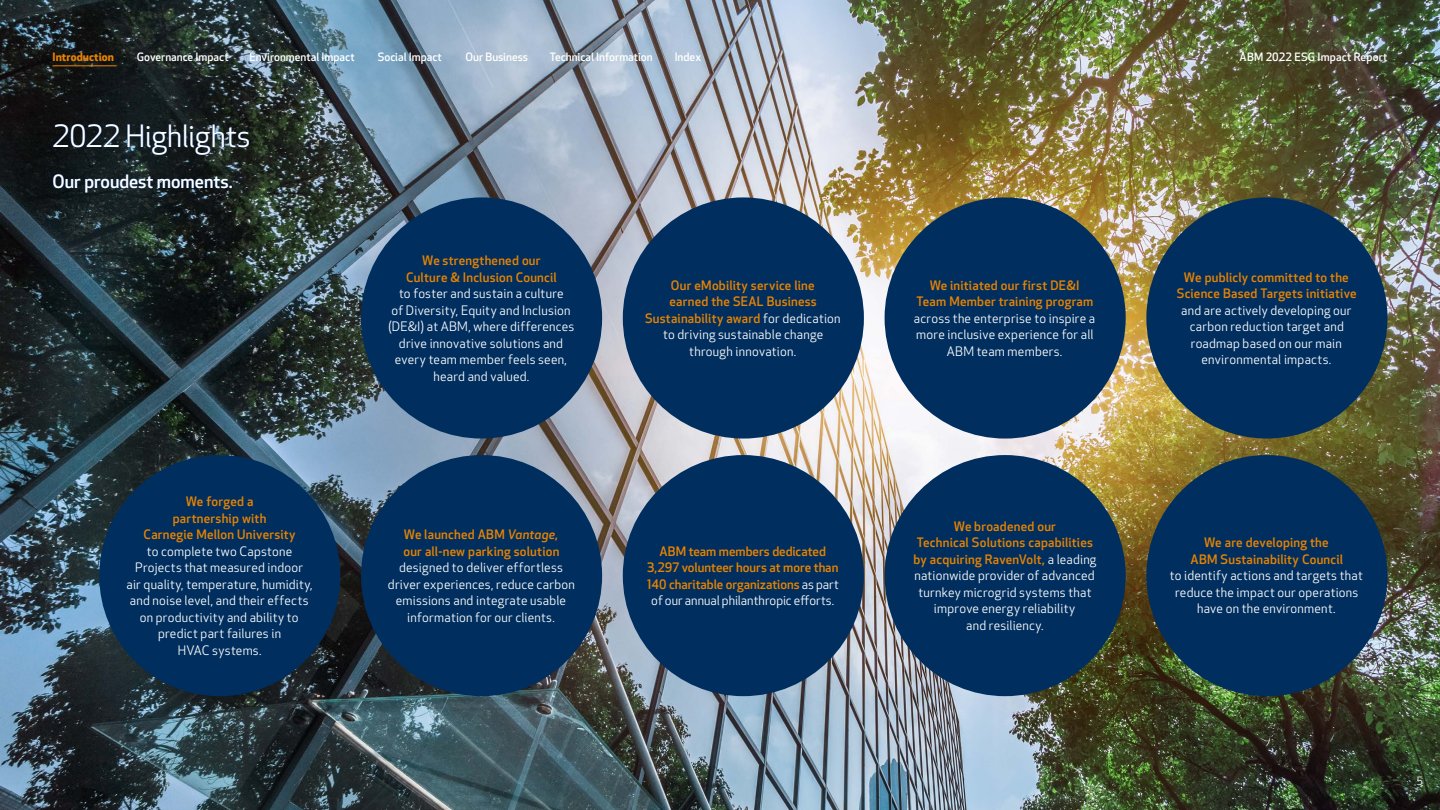
<style>
.page{position:relative;width:1440px;height:810px;background:#fff}
.page>*{position:absolute;margin:0;border:0;box-sizing:border-box;transform-origin:0 0}
.t1{font:30px "Apex New";letter-spacing:-.005em;color:#fff}
.t2{font:500 18px "Apex New";color:#fff}
.t3{font:12.75px/16.5px "Apex New";letter-spacing:.02em;color:#fff;text-align:center}
.t4{font:500 12.75px/16.5px "Apex New";letter-spacing:.015em;color:#e98300;text-align:center}
.t5{font:500 11.25px "Apex New";color:#fff}
.t6{font:700 11.25px "Apex New";letter-spacing:.01em;color:#e98300}
.t7{font:11.25px "Apex New";color:#fff}
.s1{font-style:italic}
.s2{font-weight:400;color:#fff}
.s3{font-weight:500;color:#e98300}
</style>
<div class="page">
<img style="left:0;top:0;width:1440px;height:810px">
<div style="left:361px;top:197px;width:241px;height:242px;background:#002f5f;border-radius:50%"></div>
<div style="left:1146px;top:197px;width:242px;height:242px;background:#002f5f;border-radius:50%"></div>
<div style="left:623px;top:455px;width:241px;height:241px;background:#002f5f;border-radius:50%"></div>
<div style="left:623px;top:197px;width:241px;height:242px;background:#002f5f;border-radius:50%"></div>
<div style="left:99px;top:455px;width:241px;height:241px;background:#002f5f;border-radius:50%"></div>
<div style="left:885px;top:455px;width:241px;height:241px;background:#002f5f;border-radius:50%"></div>
<div style="left:885px;top:197px;width:241px;height:242px;background:#002f5f;border-radius:50%"></div>
<div style="left:361px;top:455px;width:241px;height:241px;background:#002f5f;border-radius:50%"></div>
<div style="left:1146px;top:455px;width:242px;height:241px;background:#002f5f;border-radius:50%"></div>
<hr style="left:52px;top:65px;width:65px;height:1px;background:#e98300">
<p class="t6" style="left:52px;top:49px;width:63px">Introduction</p>
<p class="t5" style="left:137px;top:49px;width:93px">Governance Impact</p>
<p class="t5" style="left:249px;top:49px;width:107px">Environmental Impact</p>
<p class="t5" style="left:378px;top:49px;width:66px">Social Impact</p>
<p class="t5" style="left:465px;top:49px;width:64px">Our Business</p>
<p class="t5" style="left:550px;top:49px;width:104px">Technical Information</p>
<p class="t5" style="left:675px;top:49px;width:28px">Index</p>
<h1 class="t1" style="left:52px;top:118px;width:200px">2022 Highlights</h1>
<h2 class="t2" style="left:52px;top:169px;width:182px">Our proudest moments.</h2>
<p class="t4" style="left:144px;top:493px;width:153px">We forged a<br>partnership with<br>Carnegie Mellon University</p>
<p class="t3" style="left:127px;top:543px;width:188px">to complete two Capstone<br>Projects that measured indoor<br>air quality, temperature, humidity, and noise level, and their effects on productivity and ability to predict part failures in<br>HVAC systems.</p>
<p class="t4" style="left:406px;top:252px;width:152px">We strengthened our<br>Culture &amp; Inclusion Council</p>
<p class="t3" style="left:388px;top:285px;width:188px">to foster and sustain a culture<br>of Diversity, Equity and Inclusion (DE&amp;I) at ABM, where differences drive innovative solutions and every team member feels seen, heard and valued.</p>
<p class="t4" style="left:403px;top:526px;width:157px;text-align:left">We launched ABM <span class="s1">Vantage</span>, our all-new parking solution</p>
<p class="t3" style="left:388px;top:559px;width:188px">designed to deliver effortless driver experiences, reduce carbon emissions and integrate usable information for our clients.</p>
<p class="t4" style="left:645px;top:277px;width:197px">Our eMobility service line<br>earned the SEAL Business<br>Sustainability award <span class="s2">for dedication to driving sustainable change through innovation.</span></p>
<p class="t4" style="left:647px;top:543px;width:193px">ABM team members dedicated 3,297 volunteer hours at more than 140 charitable organizations <span class="s2">as part of our annual philanthropic efforts.</span></p>
<p class="t5" style="left:1240px;top:49px;width:149px">ABM 2022 ESG Impact Report</p>
<p class="t4" style="left:917px;top:277px;width:178px">We initiated our first DE&amp;I<br>Team Member training program</p>
<p class="t3" style="left:914px;top:310px;width:183px">across the enterprise to inspire a more inclusive experience for all<br>ABM team members.</p>
<p class="t3" style="left:913px;top:518px;width:184px"><span class="s3">We broadened our<br>Technical Solutions capabilities by acquiring RavenVolt,</span> a leading nationwide provider of advanced turnkey microgrid systems that improve energy reliability<br>and resiliency.</p>
<p class="t4" style="left:1177px;top:268px;width:181px">We publicly committed to the<br>Science Based Targets initiative</p>
<p class="t3" style="left:1181px;top:302px;width:172px">and are actively developing our carbon reduction target and roadmap based on our main environmental impacts.</p>
<p class="t4" style="left:1191px;top:534px;width:154px">We are developing the<br>ABM Sustainability Council</p>
<p class="t3" style="left:1170px;top:568px;width:195px">to identify actions and targets that reduce the impact our operations have on the environment.</p>
<p class="t7" style="left:1416px;top:774px;width:8px">5</p>
</div>
